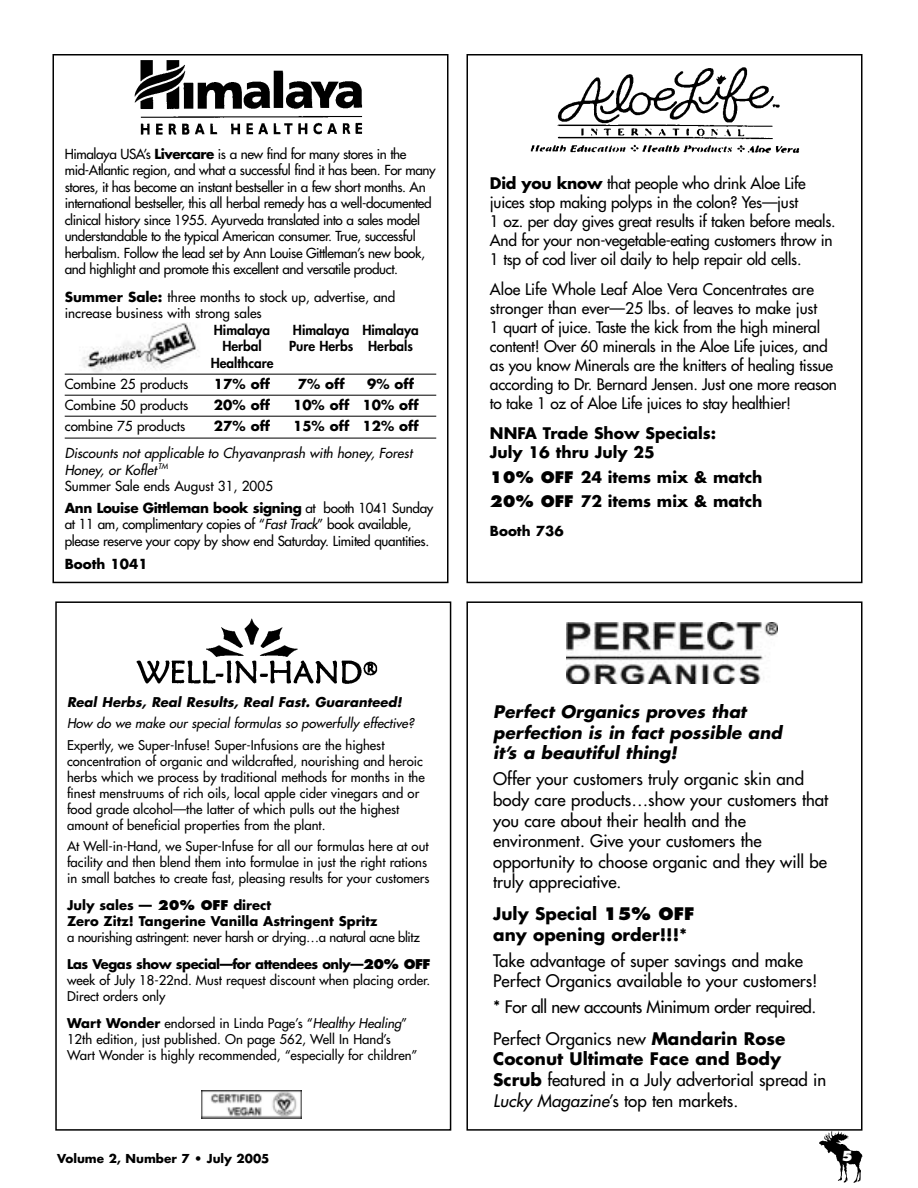
<style>
.page{position:relative;width:918px;height:1188px;background:#fff}
.page>*{position:absolute;margin:0;border:0;box-sizing:border-box;transform-origin:0 0}
.t1{font:16.8px/20.7px "Futura";color:#000}
.t2{font:italic 700 16.8px/20.7px "Futura";color:#000}
.t3{font:16.8px/31.5px "Futura";letter-spacing:-.03em;color:#000}
.t4{font:700 16.8px/20.7px "Futura";color:#000}
.t5{font:15.6px/19px "Futura";letter-spacing:-.02em;color:#000}
.t6{font:700 15.6px/19px "Futura";color:#000}
.t7{font:13.5px/16.5px "Futura";letter-spacing:-.03em;color:#000}
.t8{font:13.5px/16.5px "Futura";color:#000}
.t9{font:italic 13.5px/16.5px "Futura";color:#000}
.t10{font:700 13.5px "Futura";color:#000}
.t11{font:800 13.5px "Futura";color:#000}
.t12{font:800 13.5px "Futura";color:#fff}
.t13{font:13.05px/16px "Futura";color:#000}
.t14{font:13.05px/26.8px "Futura";letter-spacing:-.03em;color:#000}
.t15{font:700 13.05px/16px "Futura";color:#000}
.t16{font:italic 13.05px "Futura";color:#000}
.t17{font:italic 700 13.05px "Futura";color:#000}
.t18{font:700 12px "Futura";color:#000}
.s1{font-weight:700}
.s2{font-style:normal}
.s3{font-style:italic}
.s4{font-weight:800}
</style>
<div class="page">
<svg style="left:52px;top:54px;width:811px;height:530px"></svg>
<img style="left:132px;top:61px;width:240px;height:80px">
<div style="left:466px;top:601px;width:396px;height:530px;border:2px solid #000"></div>
<div style="left:55px;top:601px;width:396px;height:530px;border:2px solid #000"></div>
<img style="left:512px;top:56px;width:308px;height:110px">
<img style="left:566px;top:623px;width:212px;height:61px">
<img style="left:136px;top:618px;width:242px;height:66px">
<img style="left:201px;top:1090px;width:101px;height:29px">
<hr style="left:65px;top:374px;width:371px;height:1px;background:#000">
<hr style="left:65px;top:395px;width:371px;height:1px;background:#000">
<hr style="left:65px;top:416px;width:371px;height:1px;background:#000">
<hr style="left:65px;top:438px;width:371px;height:1px;background:#000">
<img style="left:813px;top:1129px;width:50px;height:54px">
<p class="t7" style="left:65px;top:147px;width:373px">Himalaya USA’s <span class="s1">Livercare</span> is a new find for many stores in the mid-Atlantic region, and what a successful find it has been. For many stores, it has become an instant bestseller in a few short months. An international bestseller, this all herbal remedy has a well-documented clinical history since 1955. Ayurveda translated into a sales model understandable to the typical American consumer. True, successful herbalism. Follow the lead set by Ann Louise Gittleman’s new book, and highlight and promote this excellent and versatile product.</p>
<p class="t8" style="left:65px;top:289px;width:332px"><span class="s1">Summer Sale:</span> three months to stock up, advertise, and increase business with strong sales</p>
<p class="t11" style="left:214px;top:323px;width:58px">Himalaya</p>
<p class="t11" style="left:293px;top:323px;width:127px">Himalaya Himalaya</p>
<p class="t11" style="left:222px;top:340px;width:41px">Herbal</p>
<p class="t11" style="left:289px;top:340px;width:125px">Pure Herbs Herbals</p>
<p class="t11" style="left:211px;top:356px;width:64px">Healthcare</p>
<p class="t8" style="left:65px;top:376px;width:125px">Combine 25 products</p>
<p class="t10" style="left:214px;top:378px;width:58px">17% off</p>
<p class="t10" style="left:298px;top:378px;width:48px">7% off</p>
<p class="t10" style="left:367px;top:378px;width:48px">9% off</p>
<p class="t8" style="left:65px;top:397px;width:125px">Combine 50 products</p>
<p class="t10" style="left:214px;top:399px;width:58px">20% off</p>
<p class="t10" style="left:293px;top:399px;width:127px">10% off 10% off</p>
<p class="t8" style="left:65px;top:418px;width:122px">combine 75 products</p>
<p class="t10" style="left:214px;top:420px;width:58px">27% off</p>
<p class="t10" style="left:293px;top:420px;width:127px">15% off 12% off</p>
<p class="t9" style="left:65px;top:446px;width:349px">Discounts not applicable to Chyavanprash with honey, Forest<br>Honey, or Koflet <sup>TM<br></sup><span class="s2">Summer Sale ends August 31, 2005</span></p>
<p class="t7" style="left:65px;top:501px;width:370px"><span class="s1">Ann Louise Gittleman book signing</span> at booth 1041 Sunday at 11 am, complimentary copies of “<span class="s3">Fast Track</span>” book available, please reserve your copy by show end Saturday. Limited quantities.</p>
<p class="t10" style="left:65px;top:558px;width:84px">Booth 1041</p>
<p class="t17" style="left:67px;top:696px;width:336px">Real Herbs, Real Results, Real Fast. Guaranteed!</p>
<p class="t16" style="left:67px;top:717px;width:348px">How do we make our special formulas so powerfully effective?</p>
<p class="t13" style="left:67px;top:738px;width:359px">Expertly, we Super-Infuse! Super-Infusions are the highest concentration of organic and wildcrafted, nourishing and heroic herbs which we process by traditional methods for months in the finest menstruums of rich oils, local apple cider vinegars and or food grade alcohol—the latter of which pulls out the highest amount of beneficial properties from the plant.</p>
<p class="t13" style="left:67px;top:839px;width:364px">At Well-in-Hand, we Super-Infuse for all our formulas here at out facility and then blend them into formulae in just the right rations in small batches to create fast, pleasing results for your customers</p>
<p class="t15" style="left:67px;top:898px;width:312px">July sales — <span class="s4">20% OFF</span> direct<br>Zero Zitz! Tangerine Vanilla Astringent Spritz</p>
<p class="t14" style="left:67px;top:925px;width:365px">a nourishing astringent: never harsh or drying…a natural acne blitz<br><span class="s1">Las Vegas show special—for attendees only—</span><span class="s4">20% OFF</span></p>
<p class="t13" style="left:67px;top:973px;width:365px">week of July 18-22nd. Must request discount when placing order.<br>Direct orders only</p>
<p class="t13" style="left:67px;top:1016px;width:352px"><span class="s1">Wart Wonder</span> endorsed in Linda Page’s “<span class="s3">Healthy Healing</span>”<br>12th edition, just published. On page 562, Well In Hand’s<br>Wart Wonder is highly recommended, “especially for children”</p>
<p class="t18" style="left:57px;top:1153px;width:214px">Volume 2, Number 7 • July 2005</p>
<p class="t5" style="left:490px;top:175px;width:347px"><span class="s1">Did you know</span> that people who drink Aloe Life juices stop making polyps in the colon? Yes—just<br>1 oz. per day gives great results if taken before meals.<br>And for your non-vegetable-eating customers throw in 1 tsp of cod liver oil daily to help repair old cells.</p>
<p class="t5" style="left:490px;top:281px;width:349px">Aloe Life Whole Leaf Aloe Vera Concentrates are stronger than ever—25 lbs. of leaves to make just<br>1 quart of juice. Taste the kick from the high mineral content! Over 60 minerals in the Aloe Life juices, and as you know Minerals are the knitters of healing tissue according to Dr. Bernard Jensen. Just one more reason to take 1 oz of Aloe Life juices to stay healthier!</p>
<p class="t6" style="left:490px;top:425px;width:228px">NNFA Trade Show Specials:<br>July 16 thru July 25</p>
<p class="t6" style="left:490px;top:466px;width:274px;line-height:24.5px"><span class="s4">10% OFF</span> 24 items mix &amp; match<br><span class="s4">20% OFF</span> 72 items mix &amp; match</p>
<p class="t10" style="left:490px;top:525px;width:75px">Booth 736</p>
<p class="t2" style="left:493px;top:703px;width:290px">Perfect Organics proves that perfection is in fact possible and it’s a beautiful thing!</p>
<p class="t1" style="left:493px;top:770px;width:337px">Offer your customers truly organic skin and body care products…show your customers that you care about their health and the environment. Give your customers the opportunity to choose organic and they will be truly appreciative.</p>
<p class="t4" style="left:493px;top:905px;width:202px">July Special <span class="s4">15% OFF </span>any opening order!!!*</p>
<p class="t1" style="left:493px;top:951px;width:326px">Take advantage of super savings and make<br>Perfect Organics available to your customers!</p>
<p class="t3" style="left:493px;top:992px;width:325px">* For all new accounts Minimum order required.<br>Perfect Organics new <span class="s1">Mandarin Rose</span></p>
<p class="t1" style="left:493px;top:1050px;width:335px"><span class="s1">Coconut Ultimate Face and Body<br>Scrub</span> featured in a July advertorial spread in<br><span class="s3">Lucky Magazine</span>’s top ten markets.</p>
<p class="t12" style="left:841px;top:1150px;width:13px">5</p>
</div>
